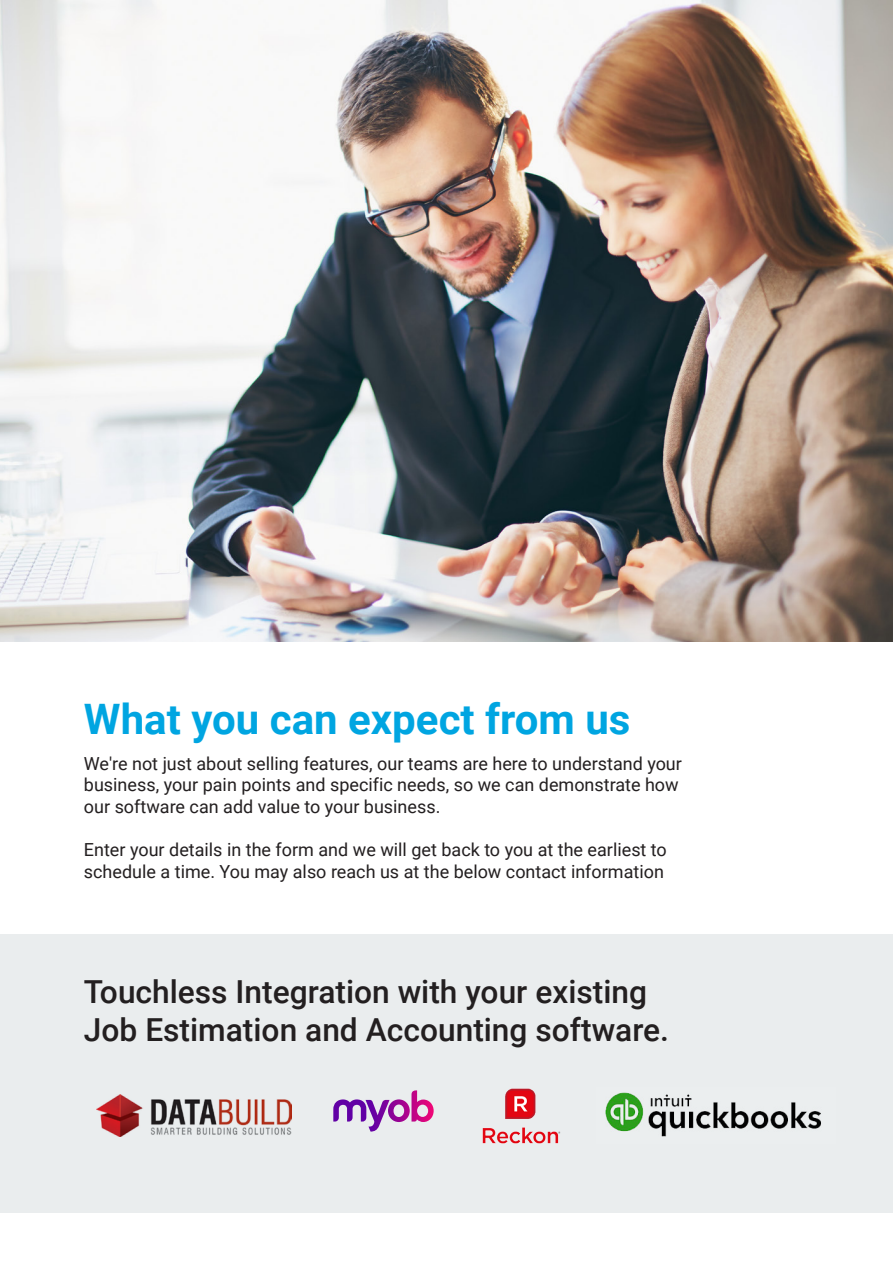
<style>
.page{position:relative;width:893px;height:1263px;background:#fff}
.page>*{position:absolute;margin:0;border:0;box-sizing:border-box;transform-origin:0 0}
.t1{font:700 42px "Roboto";color:#00a5e1}
.t2{font:500 31.65px/38.1px "Roboto";color:#231f20}
.t3{font:18px/21.6px "Roboto";color:#231f20}
</style>
<div class="page">
<img style="left:0;top:0;width:893px;height:642px">
<div style="left:0;top:935px;width:893px;height:278px;background:#eaedee"></div>
<img style="left:482px;top:1088px;width:79px;height:56px">
<img style="left:605px;top:1092px;width:216px;height:45px">
<img style="left:97px;top:1095px;width:194px;height:41px">
<svg style="left:333px;top:1090px;width:101px;height:41px"></svg>
<h1 class="t1" style="left:84px;top:690px;width:548px">What you can expect from us</h1>
<p class="t3" style="left:84px;top:752px;width:599px">We're not just about selling features, our teams are here to understand your business, your pain points and specific needs, so we can demonstrate how our software can add value to your business.</p>
<p class="t3" style="left:84px;top:838px;width:584px">Enter your details in the form and we will get back to you at the earliest to schedule a time. You may also reach us at the below contact information</p>
<h2 class="t2" style="left:84px;top:971px;width:587px">Touchless Integration with your existing<br>Job Estimation and Accounting software.</h2>
</div>
